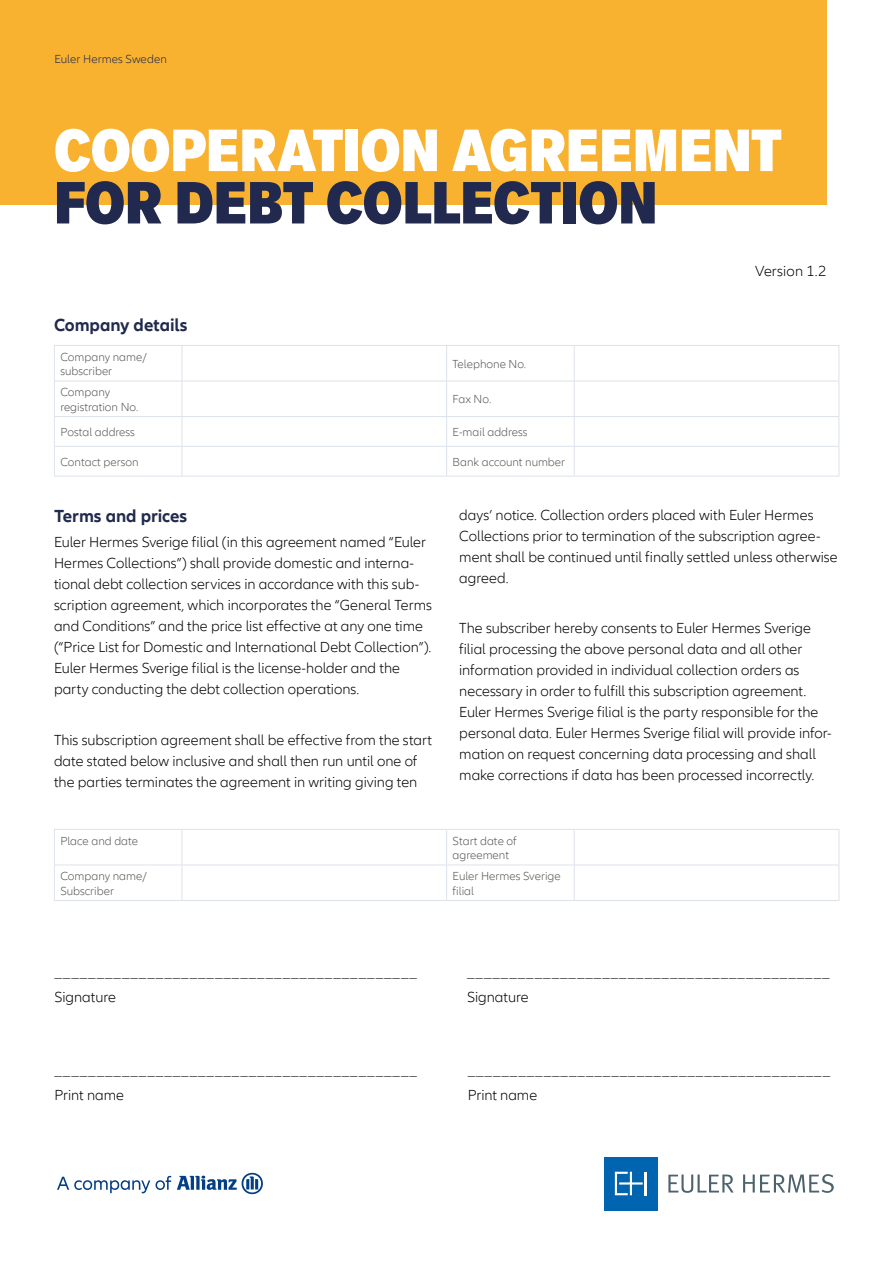
<style>
.page{position:relative;width:893px;height:1263px;background:#fff}
.page>*{position:absolute;margin:0;border:0;box-sizing:border-box;transform-origin:0 0}
.t1{font:900 condensed 58.2px "Applied Sans Pro";letter-spacing:-.005em;color:#fff}
.t2{font:900 condensed 58.2px "Applied Sans Pro";letter-spacing:-.005em;color:#212a4e}
.t3{font:700 18px "Allianz Neo";letter-spacing:-.005em;color:#212a4e}
.t4{font:300 15px/21px "Allianz Neo";color:#000}
.t5{font:300 12px/14.4px "Allianz Neo";color:#575756}
.t6{font:300 12px "Allianz Neo";letter-spacing:.005em;color:#212a4e}
</style>
<div class="page">
<div style="left:604px;top:1157px;width:54px;height:53px;background:#0064b0"></div>
<hr style="left:645px;top:1172px;width:2px;height:23px;background:#fff">
<svg style="left:615px;top:1172px;width:28px;height:23px"></svg>
<svg style="left:668px;top:1174px;width:66px;height:19px"></svg>
<svg style="left:743px;top:1174px;width:91px;height:19px"></svg>
<svg style="left:177px;top:1173px;width:86px;height:21px"></svg>
<svg style="left:57px;top:1176px;width:114px;height:17px"></svg>
<div style="left:0;top:0;width:826px;height:204px;background:#f9b230"></div>
<hr style="left:54px;top:345px;width:128px;height:1px;background:#dde2ea">
<hr style="left:54px;top:346px;width:1px;height:35px;background:#dde2ea">
<hr style="left:182px;top:345px;width:265px;height:1px;background:#dde2ea">
<hr style="left:447px;top:345px;width:127px;height:1px;background:#dde2ea">
<hr style="left:574px;top:345px;width:265px;height:1px;background:#dde2ea">
<hr style="left:838px;top:346px;width:1px;height:35px;background:#dde2ea">
<hr style="left:54px;top:381px;width:1px;height:35px;background:#dde2ea">
<hr style="left:838px;top:381px;width:1px;height:35px;background:#dde2ea">
<svg style="left:54px;top:417px;width:1px;height:59px"></svg>
<svg style="left:838px;top:417px;width:1px;height:59px"></svg>
<hr style="left:182px;top:346px;width:1px;height:35px;background:#dde2ea">
<hr style="left:446px;top:346px;width:1px;height:35px;background:#dde2ea">
<hr style="left:574px;top:346px;width:1px;height:35px;background:#dde2ea">
<hr style="left:54px;top:381px;width:128px;height:1px;background:#dde2ea">
<hr style="left:182px;top:381px;width:265px;height:1px;background:#dde2ea">
<hr style="left:182px;top:381px;width:1px;height:35px;background:#dde2ea">
<hr style="left:447px;top:381px;width:127px;height:1px;background:#dde2ea">
<hr style="left:446px;top:381px;width:1px;height:35px;background:#dde2ea">
<hr style="left:574px;top:381px;width:265px;height:1px;background:#dde2ea">
<hr style="left:574px;top:381px;width:1px;height:35px;background:#dde2ea">
<hr style="left:54px;top:416px;width:128px;height:1px;background:#dde2ea">
<hr style="left:182px;top:416px;width:265px;height:1px;background:#dde2ea">
<hr style="left:447px;top:416px;width:127px;height:1px;background:#dde2ea">
<hr style="left:574px;top:416px;width:265px;height:1px;background:#dde2ea">
<hr style="left:54px;top:446px;width:128px;height:1px;background:#dde2ea">
<hr style="left:182px;top:446px;width:265px;height:1px;background:#dde2ea">
<svg style="left:182px;top:417px;width:1px;height:59px"></svg>
<hr style="left:447px;top:446px;width:127px;height:1px;background:#dde2ea">
<svg style="left:446px;top:417px;width:1px;height:59px"></svg>
<hr style="left:574px;top:446px;width:265px;height:1px;background:#dde2ea">
<svg style="left:574px;top:417px;width:1px;height:59px"></svg>
<hr style="left:54px;top:476px;width:128px;height:1px;background:#dde2ea">
<hr style="left:182px;top:476px;width:265px;height:1px;background:#dde2ea">
<hr style="left:447px;top:476px;width:127px;height:1px;background:#dde2ea">
<hr style="left:574px;top:476px;width:265px;height:1px;background:#dde2ea">
<hr style="left:54px;top:829px;width:128px;height:1px;background:#dde2ea">
<hr style="left:54px;top:830px;width:1px;height:34px;background:#dde2ea">
<hr style="left:182px;top:829px;width:265px;height:1px;background:#dde2ea">
<hr style="left:447px;top:829px;width:127px;height:1px;background:#dde2ea">
<hr style="left:574px;top:829px;width:265px;height:1px;background:#dde2ea">
<hr style="left:838px;top:830px;width:1px;height:34px;background:#dde2ea">
<hr style="left:54px;top:865px;width:1px;height:35px;background:#dde2ea">
<hr style="left:838px;top:865px;width:1px;height:35px;background:#dde2ea">
<hr style="left:182px;top:830px;width:1px;height:34px;background:#dde2ea">
<hr style="left:446px;top:830px;width:1px;height:34px;background:#dde2ea">
<hr style="left:574px;top:830px;width:1px;height:34px;background:#dde2ea">
<hr style="left:54px;top:864px;width:128px;height:1px;background:#dde2ea">
<hr style="left:182px;top:864px;width:265px;height:1px;background:#dde2ea">
<hr style="left:182px;top:865px;width:1px;height:35px;background:#dde2ea">
<hr style="left:447px;top:864px;width:127px;height:1px;background:#dde2ea">
<hr style="left:446px;top:865px;width:1px;height:35px;background:#dde2ea">
<hr style="left:574px;top:864px;width:265px;height:1px;background:#dde2ea">
<hr style="left:574px;top:865px;width:1px;height:35px;background:#dde2ea">
<hr style="left:54px;top:900px;width:128px;height:1px;background:#dde2ea">
<hr style="left:182px;top:900px;width:265px;height:1px;background:#dde2ea">
<hr style="left:447px;top:900px;width:127px;height:1px;background:#dde2ea">
<hr style="left:574px;top:900px;width:265px;height:1px;background:#dde2ea">
<p class="t6" style="left:54px;top:52px;width:114px">Euler Hermes Sweden</p>
<h1 class="t1" style="left:54px;top:115px;width:729px">COOPERATION AGREEMENT</h1>
<h1 class="t2" style="left:54px;top:167px;width:605px">FOR DEBT COLLECTION</h1>
<p class="t3" style="left:54px;top:314px;width:135px">Company details</p>
<p class="t5" style="left:60px;top:350px;width:88px">Company name/ subscriber</p>
<p class="t5" style="left:453px;top:357px;width:75px">Telephone No.</p>
<p class="t5" style="left:60px;top:385px;width:79px">Company registration No.</p>
<p class="t5" style="left:453px;top:392px;width:40px">Fax No.</p>
<p class="t5" style="left:60px;top:425px;width:76px">Postal address</p>
<p class="t5" style="left:453px;top:425px;width:76px">E-mail address</p>
<p class="t5" style="left:60px;top:455px;width:80px">Contact person</p>
<p class="t5" style="left:453px;top:455px;width:114px">Bank account number</p>
<p class="t4" style="left:755px;top:261px;width:73px">Version 1.2</p>
<p class="t3" style="left:54px;top:505px;width:135px">Terms and prices</p>
<p class="t4" style="left:54px;top:532px;width:379px">Euler Hermes Sverige filial (in this agreement named “Euler Hermes Collections”) shall provide domestic and interna&shy;tional debt collection services in accordance with this sub&shy;scription agreement, which incorporates the “General Terms and Conditions” and the price list effective at any one time (“Price List for Domestic and International Debt Collection”).<br>Euler Hermes Sverige filial is the license-holder and the party conducting the debt collection operations.</p>
<p class="t4" style="left:54px;top:730px;width:380px">This subscription agreement shall be effective from the start date stated below inclusive and shall then run until one of the parties terminates the agreement in writing giving ten</p>
<p class="t4" style="left:459px;top:505px;width:380px">days’ notice. Collection orders placed with Euler Hermes Collections prior to termination of the subscription agree&shy;ment shall be continued until finally settled unless otherwise agreed.</p>
<p class="t4" style="left:459px;top:618px;width:374px">The subscriber hereby consents to Euler Hermes Sverige filial processing the above personal data and all other information provided in individual collection orders as necessary in order to fulfill this subscription agreement.<br>Euler Hermes Sverige filial is the party responsible for the personal data. Euler Hermes Sverige filial will provide infor&shy;mation on request concerning data processing and shall make corrections if data has been processed incorrectly.</p>
<p class="t5" style="left:60px;top:834px;width:79px">Place and date</p>
<p class="t5" style="left:453px;top:834px;width:66px">Start date of agreement</p>
<p class="t5" style="left:60px;top:869px;width:88px">Company name/<br>Subscriber</p>
<p class="t5" style="left:453px;top:869px;width:110px">Euler Hermes Sverige filial</p>
<p class="t4" style="left:54px;top:960px;width:364px;line-height:25.2px">___________________________________________<br>Signature</p>
<p class="t4" style="left:467px;top:960px;width:364px;line-height:25.2px">___________________________________________<br>Signature</p>
<p class="t4" style="left:54px;top:1057px;width:364px;line-height:25.2px">___________________________________________<br>Print name</p>
<p class="t4" style="left:468px;top:1057px;width:364px;line-height:25.2px">___________________________________________<br>Print name</p>
</div>
